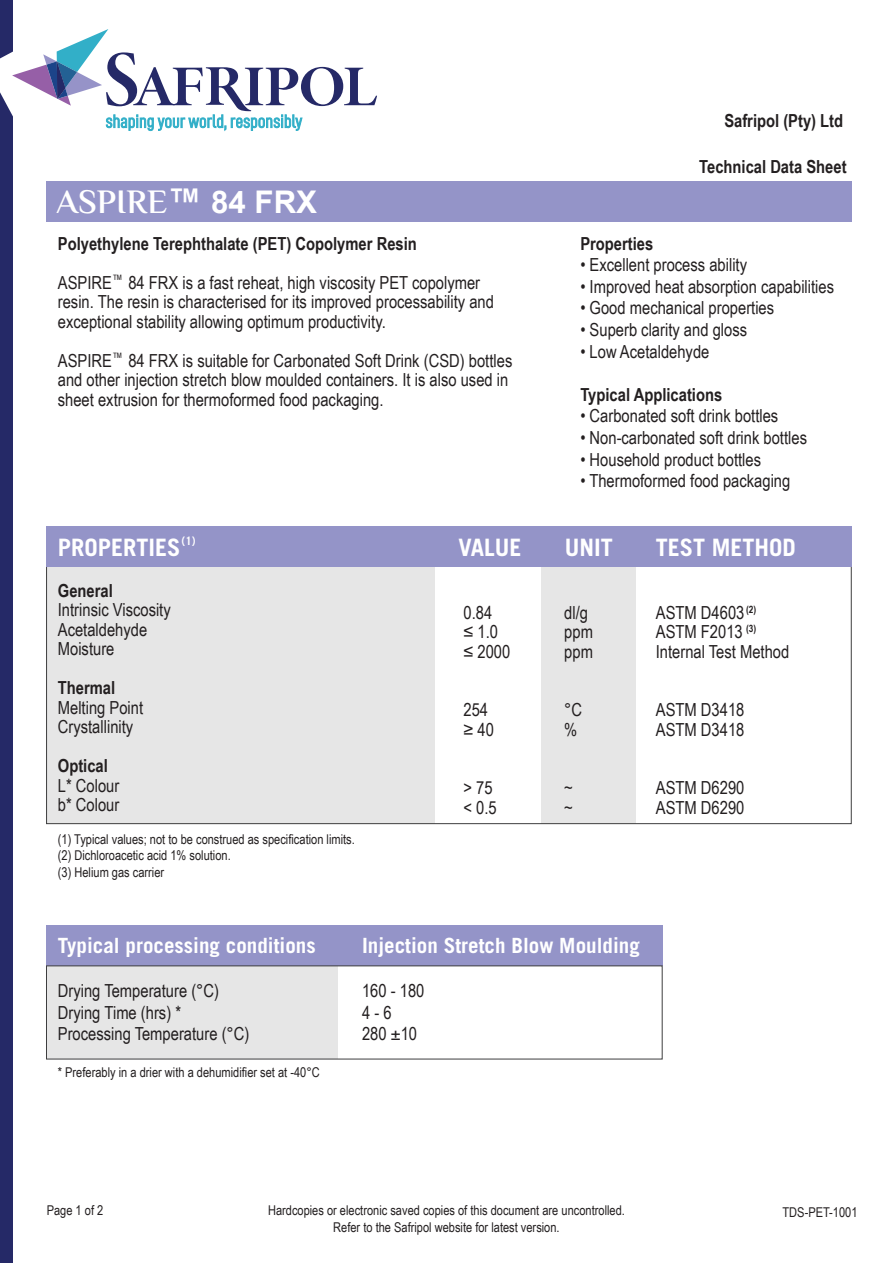
<style>
.page{position:relative;width:893px;height:1263px;background:#fff}
.page>*{position:absolute;margin:0;border:0;box-sizing:border-box;transform-origin:0 0}
.t1{font:600 34.2px "El Messiri";color:#fff}
.t2{font:700 24px "Trade Gothic LT Std";color:#fff}
.t3{font:700 21px "Trade Gothic LT Std";color:#fff}
.t4{font:18px/19.5px "Arial Narrow";color:#231f20}
.t5{font:700 18px "Arial Narrow";color:#231f20}
.t6{font:13.5px/16.2px "Arial Narrow";color:#231f20;text-align:center}
.t7{font:12.9px "Arial Narrow";color:#231f20}
.t8{font:700 11.55px "Trade Gothic LT Std";color:#fff}
.t9{font:700 10.2px/19.4px "Arial Narrow";color:#231f20}
.s1{font-family:"Arial";font-weight:700}
.s2{font-family:"Arial";font-weight:700;font-size:31.2px}
</style>
<div class="page">
<div style="left:0;top:0;width:12px;height:1263px;background:#252967"></div>
<div style="left:46px;top:181px;width:805px;height:40px;background:#9494c8"></div>
<div style="left:47px;top:566px;width:388px;height:258px;background:#e6e6e6"></div>
<div style="left:541px;top:566px;width:95px;height:258px;background:#e6e6e6"></div>
<div style="left:46px;top:526px;width:805px;height:41px;background:#9494c8"></div>
<div style="left:46px;top:925px;width:616px;height:41px;background:#9494c8"></div>
<div style="left:47px;top:966px;width:291px;height:93px;background:#e6e6e6"></div>
<svg style="left:0;top:4px;width:377px;height:199px"></svg>
<p class="t5" style="left:724px;top:107px;width:120px">Safripol (Pty) Ltd</p>
<h1 class="t1" style="left:56px;top:182px;width:262px">ASPIRE<span class="s1">™</span> <span class="s2">84 FRX</span></h1>
<p class="t5" style="left:58px;top:230px;width:361px">Polyethylene Terephthalate (PET) Copolymer Resin</p>
<p class="t4" style="left:58px;top:272px;width:438px">ASPIRE 84 FRX is a fast reheat, high viscosity PET copolymer resin. The resin is characterised for its improved processability and exceptional stability allowing optimum productivity.</p>
<p class="t4" style="left:58px;top:350px;width:456px">ASPIRE 84 FRX is suitable for Carbonated Soft Drink (CSD) bottles and other injection stretch blow moulded containers. It is also used in sheet extrusion for thermoformed food packaging.</p>
<p class="t7" style="left:112px;top:270px;width:12px">™</p>
<p class="t7" style="left:112px;top:348px;width:12px">™</p>
<p class="t5" style="left:699px;top:153px;width:149px">Technical Data Sheet</p>
<p class="t5" style="left:580px;top:230px;width:75px">Properties</p>
<p class="t4" style="left:580px;top:254px;width:168px">• Excellent process ability</p>
<p class="t4" style="left:580px;top:276px;width:255px">• Improved heat absorption capabilities</p>
<p class="t4" style="left:580px;top:298px;width:195px">• Good mechanical properties</p>
<p class="t4" style="left:580px;top:319px;width:168px">• Superb clarity and gloss</p>
<p class="t4" style="left:580px;top:341px;width:131px">• Low Acetaldehyde</p>
<p class="t5" style="left:580px;top:381px;width:143px">Typical Applications</p>
<p class="t4" style="left:580px;top:406px;width:199px">• Carbonated soft drink bottles</p>
<p class="t4" style="left:580px;top:427px;width:228px">• Non-carbonated soft drink bottles</p>
<p class="t4" style="left:580px;top:449px;width:182px">• Household product bottles</p>
<p class="t4" style="left:580px;top:470px;width:212px">• Thermoformed food packaging</p>
<p class="t8" style="left:181px;top:533px;width:16px">(1)</p>
<h2 class="t2" style="left:58px;top:533px;width:124px">PROPERTIES</h2>
<p class="t5" style="left:58px;top:577px;width:56px">General</p>
<p class="t4" style="left:58px;top:600px;width:114px">Intrinsic Viscosity<br>Acetaldehyde<br>Moisture</p>
<p class="t5" style="left:58px;top:674px;width:59px">Thermal</p>
<p class="t4" style="left:58px;top:697px;width:87px">Melting Point<br>Crystallinity</p>
<p class="t5" style="left:58px;top:752px;width:52px">Optical</p>
<p class="t4" style="left:58px;top:775px;width:63px">L* Colour b* Colour</p>
<p class="t6" style="left:58px;top:831px;width:298px;text-align:left">(1) Typical values; not to be construed as specification limits. (2) Dichloroacetic acid 1% solution.<br>(3) Helium gas carrier</p>
<h2 class="t2" style="left:458px;top:533px;width:65px">VALUE</h2>
<h2 class="t2" style="left:565px;top:533px;width:49px">UNIT</h2>
<h2 class="t2" style="left:656px;top:533px;width:142px">TEST METHOD</h2>
<p class="t4" style="left:464px;top:602px;width:48px">0.84<br>≤ 1.0 ≤ 2000</p>
<p class="t4" style="left:564px;top:602px;width:30px">dl/g ppm ppm</p>
<p class="t4" style="left:656px;top:602px;width:135px">ASTM D4603<br>ASTM F2013<br>Internal Test Method</p>
<p class="t9" style="left:746px;top:599px;width:12px">(2) (3)</p>
<p class="t4" style="left:464px;top:699px;width:32px">254 ≥ 40</p>
<p class="t4" style="left:564px;top:699px;width:19px">°C %</p>
<p class="t4" style="left:656px;top:699px;width:90px">ASTM D3418<br>ASTM D3418</p>
<p class="t4" style="left:464px;top:777px;width:35px">&gt; 75 &lt; 0.5</p>
<p class="t4" style="left:564px;top:777px;width:10px">~ ~</p>
<p class="t4" style="left:656px;top:777px;width:90px">ASTM D6290<br>ASTM D6290</p>
<p class="t3" style="left:58px;top:932px;width:259px">Typical processing conditions</p>
<p class="t3" style="left:362px;top:932px;width:279px">Injection Stretch Blow Moulding</p>
<p class="t4" style="left:58px;top:979px;width:193px;line-height:21.6px">Drying Temperature (°C)<br>Drying Time (hrs) *<br>Processing Temperature (°C)</p>
<p class="t6" style="left:58px;top:1064px;width:263px">* Preferably in a drier with a dehumidifier set at -40°C</p>
<p class="t4" style="left:362px;top:979px;width:64px;line-height:21.6px">160 - 180<br>4 - 6<br>280 ±10</p>
<p class="t6" style="left:47px;top:1202px;width:58px">Page 1 of 2</p>
<p class="t6" style="left:268px;top:1202px;width:358px">Hardcopies or electronic saved copies of this document are uncontrolled.<br>Refer to the Safripol website for latest version.</p>
<p class="t6" style="left:782px;top:1204px;width:77px">TDS-PET-1001</p>
</div>
